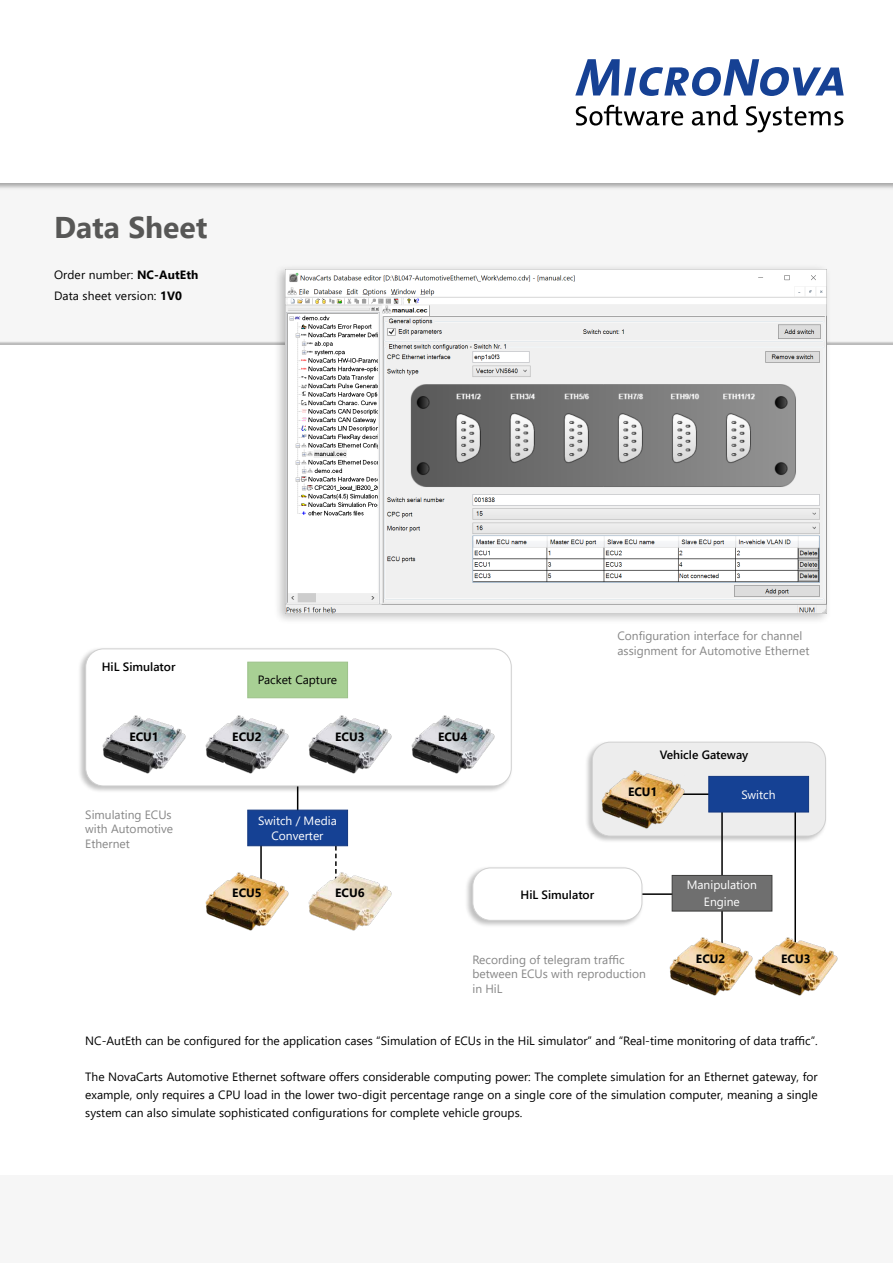
<style>
.page{position:relative;width:893px;height:1263px;background:#fff}
.page>*{position:absolute;margin:0;border:0;box-sizing:border-box;transform-origin:0 0}
.t1{font:700 30px "Segoe UI";color:#575756}
.t2{font:12px/18px "Segoe UI";color:#000}
.t3{font:12px/14.4px "Segoe UI";color:#878787}
.t4{font:12px/15px "Segoe UI";color:#fff;text-align:center}
.t5{font:600 12px "Segoe UI";color:#000}
.t6{font:700 12px "Segoe UI";color:#000}
.s1{font-weight:700}
</style>
<div class="page">
<div style="left:0;top:0;width:893px;height:347px;background:#f6f6f6"></div>
<div style="left:0;top:1175px;width:893px;height:88px;background:#f6f6f6"></div>
<div style="left:0;top:0;width:893px;height:190px;background:#000;opacity:.33"></div>
<div style="left:0;top:0;width:893px;height:183px;background:#fff"></div>
<svg style="left:576px;top:105px;width:107px;height:21px"></svg>
<svg style="left:692px;top:105px;width:46px;height:21px"></svg>
<svg style="left:746px;top:106px;width:97px;height:26px"></svg>
<svg style="left:575px;top:59px;width:269px;height:37px"></svg>
<div style="left:273px;top:264px;width:559px;height:361px;background:#000;opacity:.25"></div>
<img style="left:285px;top:270px;width:541px;height:344px">
<svg style="left:297px;top:793px;width:1px;height:17px"></svg>
<hr style="left:260px;top:841px;width:2px;height:43px;background:#000">
<svg style="left:335px;top:846px;width:2px;height:20px"></svg>
<div style="left:77px;top:646px;width:436px;height:147px;background:#000;opacity:.25"></div>
<div style="left:86px;top:649px;width:425px;height:137px;background:#fff;border-radius:18px"></div>
<div style="left:85px;top:648px;width:427px;height:138px;border:1px solid #d0d0d0;border-radius:18px"></div>
<img style="left:102px;top:715px;width:84px;height:59px">
<img style="left:205px;top:715px;width:84px;height:59px">
<img style="left:205px;top:869px;width:84px;height:62px">
<img style="left:308px;top:715px;width:84px;height:59px">
<img style="left:308px;top:869px;width:84px;height:62px">
<img style="left:411px;top:715px;width:84px;height:59px">
<div style="left:248px;top:662px;width:100px;height:36px;background:#a8d094"></div>
<div style="left:248px;top:810px;width:100px;height:36px;background:#154194;border:1px solid #13377f"></div>
<div style="left:584px;top:740px;width:243px;height:103px;background:#000;opacity:.25"></div>
<div style="left:592px;top:742px;width:234px;height:94px;background:#ededed;border-radius:18px"></div>
<div style="left:592px;top:742px;width:234px;height:94px;border:1px solid #d0d0d0;border-radius:18px"></div>
<hr style="left:635px;top:893px;width:52px;height:2px;background:#000">
<hr style="left:721px;top:805px;width:2px;height:149px;background:#000">
<hr style="left:794px;top:805px;width:2px;height:149px;background:#000">
<img style="left:669px;top:935px;width:169px;height:61px">
<div style="left:672px;top:875px;width:100px;height:36px;background:#6f6f6f;border:1px solid #3c3c3b"></div>
<hr style="left:679px;top:793px;width:36px;height:2px;background:#000">
<img style="left:601px;top:770px;width:85px;height:59px">
<div style="left:709px;top:776px;width:100px;height:36px;background:#154194;border:1px solid #13377f"></div>
<div style="left:464px;top:865px;width:180px;height:63px;background:#000;opacity:.25"></div>
<div style="left:473px;top:868px;width:169px;height:52px;background:#fff;border-radius:18px"></div>
<div style="left:472px;top:867px;width:170px;height:54px;border:1px solid #d0d0d0;border-radius:18px"></div>
<h1 class="t1" style="left:54px;top:199px;width:155px">Data Sheet</h1>
<p class="t2" style="left:54px;top:263px;width:146px;line-height:21px">Order number: <span class="s1">NC-AutEth<br></span>Data sheet version: <span class="s1">1V0</span></p>
<p class="t5" style="left:102px;top:655px;width:75px">HiL Simulator</p>
<p class="t2" style="left:258px;top:670px;width:81px">Packet Capture</p>
<p class="t6" style="left:129px;top:725px;width:31px">ECU1</p>
<p class="t6" style="left:232px;top:725px;width:31px">ECU2</p>
<p class="t6" style="left:335px;top:725px;width:31px">ECU3</p>
<p class="t3" style="left:85px;top:806px;width:89px;text-align:justify">Simulating ECUs with Automotive Ethernet</p>
<p class="t4" style="left:258px;top:812px;width:80px">Switch / Media<br>Converter</p>
<p class="t6" style="left:232px;top:882px;width:31px">ECU5</p>
<p class="t6" style="left:335px;top:882px;width:31px">ECU6</p>
<p class="t6" style="left:438px;top:725px;width:31px">ECU4</p>
<p class="t3" style="left:617px;top:628px;width:193px">Configuration interface for channel assignment for Automotive Ethernet</p>
<p class="t5" style="left:520px;top:883px;width:75px">HiL Simulator</p>
<p class="t5" style="left:660px;top:743px;width:90px">Vehicle Gateway</p>
<p class="t6" style="left:628px;top:780px;width:31px">ECU1</p>
<p class="t4" style="left:741px;top:786px;width:36px">Switch</p>
<p class="t4" style="left:687px;top:876px;width:72px;line-height:16.2px">Manipulation<br>Engine</p>
<p class="t3" style="left:472px;top:951px;width:175px">Recording of telegram traffic between ECUs with reproduction in HiL</p>
<p class="t6" style="left:696px;top:947px;width:31px">ECU2</p>
<p class="t6" style="left:781px;top:947px;width:31px">ECU3</p>
<p class="t2" style="left:85px;top:1031px;width:734px">NC-AutEth can be configured for the application cases “Simulation of ECUs in the HiL simulator” and “Real-time monitoring of data traffic”.</p>
<p class="t2" style="left:85px;top:1067px;width:734px;text-align:justify">The NovaCarts Automotive Ethernet software offers considerable computing power: The complete simulation for an Ethernet gateway, for example, only requires a CPU load in the lower two-digit percentage range on a single core of the simulation computer, meaning a single system can also simulate sophisticated configurations for complete vehicle groups.</p>
</div>
